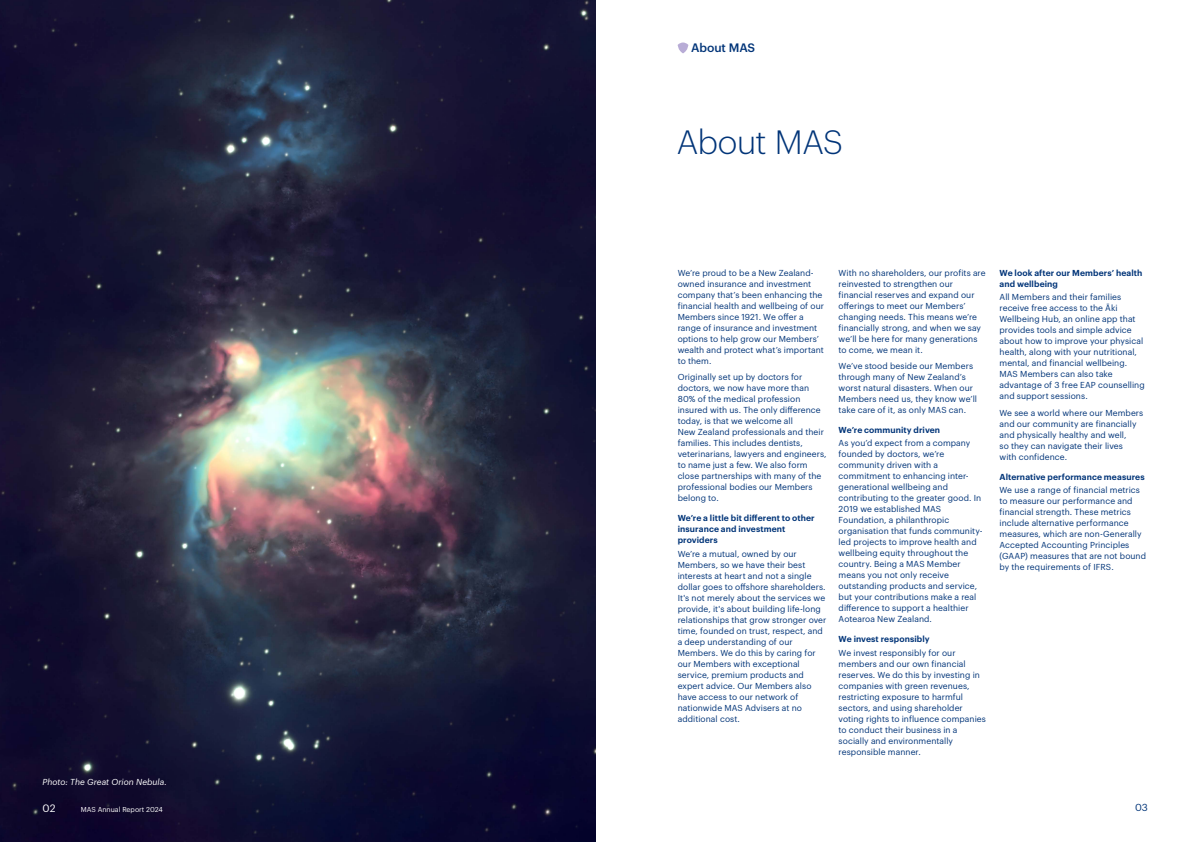
<style>
.page{position:relative;width:1191px;height:842px;background:#fff}
.page>*{position:absolute;margin:0;border:0;box-sizing:border-box;transform-origin:0 0}
.t1{font:300 33px "Graphik";letter-spacing:-.015em;color:#003478}
.t2{font:500 12px "Graphik";letter-spacing:-.01em;color:#003478}
.t3{font:10.5px "Graphik";color:#fff}
.t4{font:10px "Graphik";color:#003478}
.t5{font:8.5px/11px "Graphik";letter-spacing:.01em;color:#003478}
.t6{font:600 8.5px/11px "Graphik";letter-spacing:.01em;color:#003478}
.t7{font:italic 8.5px "Graphik";letter-spacing:.005em;color:#fff}
.t8{font:7px "Graphik";color:#fff}
</style>
<div class="page">
<img style="left:0;top:0;width:595px;height:842px">
<svg style="left:677px;top:43px;width:11px;height:10px"></svg>
<h2 class="t2" style="left:691px;top:39px;width:66px">About MAS</h2>
<h1 class="t1" style="left:677px;top:118px;width:168px">About MAS</h1>
<p class="t5" style="left:677px;top:266px;width:148px">We’re proud to be a New Zealand&shy;owned insurance and investment company that’s been enhancing the financial health and wellbeing of our<br>Members since 1921. We offer a range of insurance and investment options to help grow our Members’ wealth and protect what’s important to them.</p>
<p class="t5" style="left:677px;top:371px;width:150px">Originally set up by doctors for doctors, we now have more than<br>80% of the medical profession insured with us. The only difference today, is that we welcome all<br>New Zealand professionals and their families. This includes dentists, veterinarians, lawyers and engineers, to name just a few. We also form close partnerships with many of the professional bodies our Members belong to.</p>
<p class="t6" style="left:677px;top:511px;width:138px">We’re a little bit different to other insurance and investment providers</p>
<p class="t5" style="left:677px;top:547px;width:150px">We’re a mutual, owned by our<br>Members, so we have their best interests at heart and not a single dollar goes to offshore shareholders.<br>It's not merely about the services we provide, it's about building life-long relationships that grow stronger over time, founded on trust, respect, and a deep understanding of our<br>Members. We do this by caring for our Members with exceptional service, premium products and expert advice. Our Members also have access to our network of nationwide MAS Advisers at no additional cost.</p>
<p class="t5" style="left:838px;top:266px;width:148px">With no shareholders, our profits are reinvested to strengthen our financial reserves and expand our offerings to meet our Members’ changing needs. This means we’re financially strong, and when we say we’ll be here for many generations to come, we mean it.</p>
<p class="t5" style="left:838px;top:360px;width:140px">We’ve stood beside our Members through many of New Zealand’s worst natural disasters. When our<br>Members need us, they know we’ll take care of it, as only MAS can.</p>
<p class="t6" style="left:838px;top:423px;width:103px">We’re community driven</p>
<p class="t5" style="left:838px;top:437px;width:146px">As you’d expect from a company founded by doctors, we’re community driven with a commitment to enhancing inter&shy;generational wellbeing and contributing to the greater good. In<br>2019 we established MAS<br>Foundation, a philanthropic organisation that funds community&shy;led projects to improve health and wellbeing equity throughout the country. Being a MAS Member means you not only receive outstanding products and service, but your contributions make a real difference to support a healthier<br>Aotearoa New Zealand.</p>
<p class="t6" style="left:838px;top:633px;width:93px">We invest responsibly</p>
<p class="t5" style="left:838px;top:646px;width:149px">We invest responsibly for our members and our own financial reserves. We do this by investing in companies with green revenues, restricting exposure to harmful sectors, and using shareholder voting rights to influence companies to conduct their business in a socially and environmentally responsible manner.</p>
<p class="t6" style="left:999px;top:266px;width:144px">We look after our Members’ health and wellbeing</p>
<p class="t5" style="left:999px;top:291px;width:147px">All Members and their families receive free access to the Āki<br>Wellbeing Hub, an online app that provides tools and simple advice about how to improve your physical health, along with your nutritional, mental, and financial wellbeing.<br>MAS Members can also take advantage of 3 free EAP counselling and support sessions.</p>
<p class="t5" style="left:999px;top:407px;width:145px">We see a world where our Members and our community are financially and physically healthy and well,<br>so they can navigate their lives<br>with confidence.</p>
<p class="t6" style="left:999px;top:470px;width:147px">Alternative performance measures</p>
<p class="t5" style="left:999px;top:484px;width:148px">We use a range of financial metrics to measure our performance and financial strength. These metrics include alternative performance measures, which are non-Generally Accepted Accounting Principles (GAAP) measures that are not bound by the requirements of IFRS.</p>
<p class="t7" style="left:43px;top:775px;width:126px">Photo: The Great Orion Nebula.</p>
<p class="t3" style="left:43px;top:800px;width:15px">02</p>
<p class="t8" style="left:81px;top:804px;width:83px">MAS Annual Report 2024</p>
<p class="t4" style="left:1135px;top:800px;width:14px">03</p>
</div>
